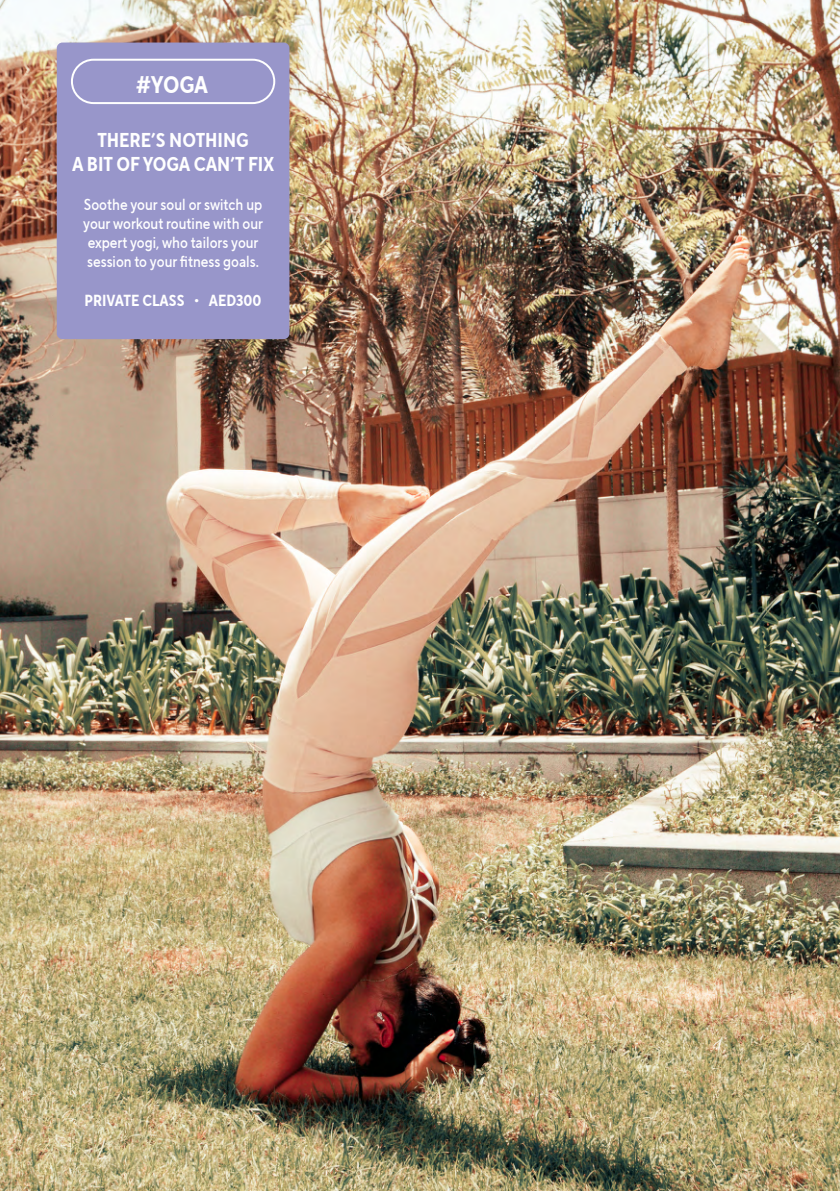
<style>
.page{position:relative;width:840px;height:1191px;background:#fff}
.page>*{position:absolute;margin:0;border:0;box-sizing:border-box;transform-origin:0 0}
.t1{font:700 24px "TT Norms Pro Cond";color:#fff}
.t2{font:700 20px/24px "TT Norms Pro Cond";color:#fff;text-align:center}
.t3{font:500 16px/19.2px "TT Norms Pro Cond";color:#fff}
.t4{font:700 16px "TT Norms Pro Cond";color:#fff}
</style>
<div class="page">
<img style="left:0;top:0;width:839px;height:1191px">
<div style="left:57px;top:43px;width:232px;height:296px;background:#9896ca;border-radius:6px"></div>
<div style="left:71px;top:59px;width:204px;height:45px;border:2px solid #fff;border-radius:22px"></div>
<h1 class="t1" style="left:136px;top:67px;width:73px">#YOGA</h1>
<p class="t2" style="left:72px;top:128px;width:203px">THERE’S NOTHING<br>A BIT OF YOGA CAN’T FIX</p>
<p class="t3" style="left:83px;top:194px;width:181px">Soothe your soul or switch up your workout routine with our expert yogi, who tailors your session to your fitness goals.</p>
<p class="t4" style="left:85px;top:288px;width:178px">PRIVATE CLASS • AED300</p>
</div>
